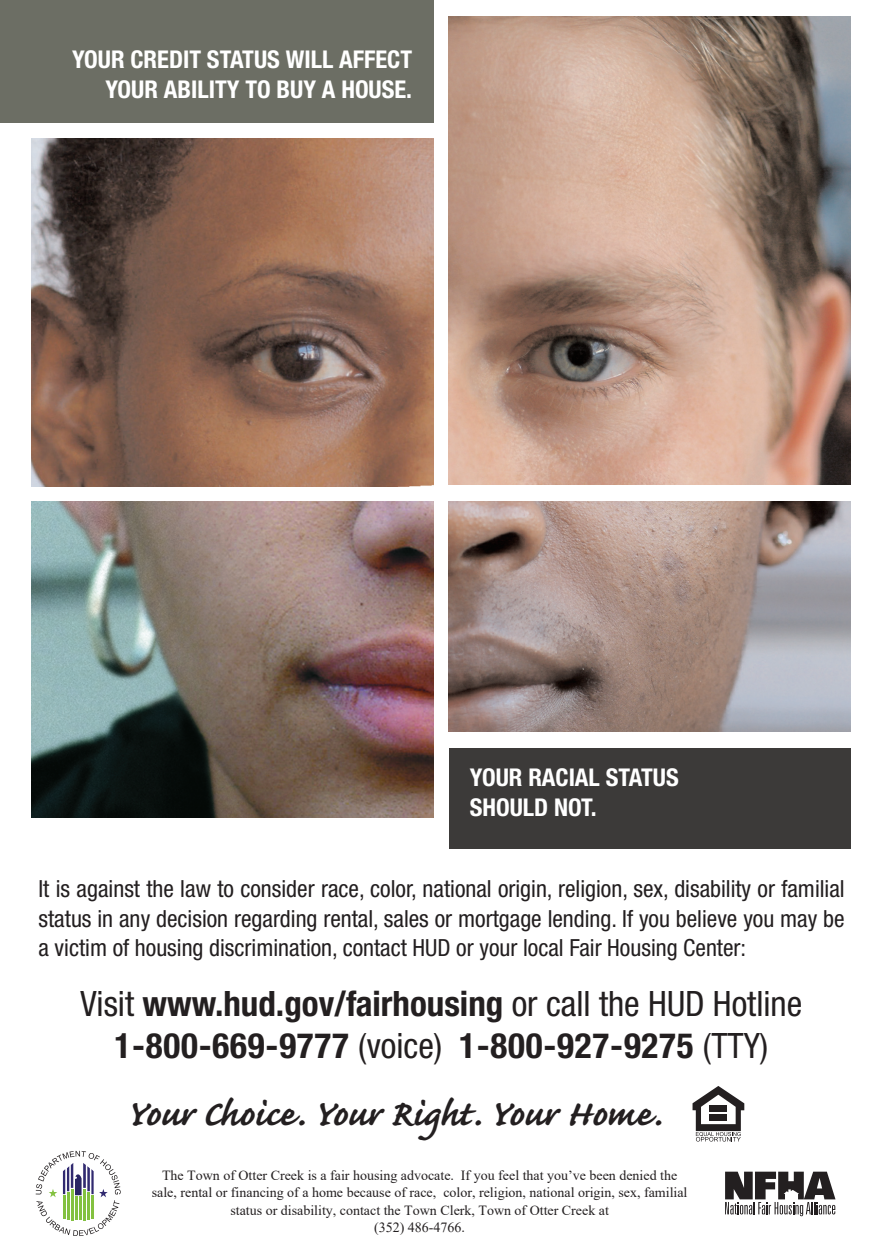
<style>
.page{position:relative;width:882px;height:1260px;background:#fff}
.page>*{position:absolute;margin:0;border:0;box-sizing:border-box;transform-origin:0 0}
.t1{font:700 45.5px "Caflisch Script";letter-spacing:-.01em;color:#231f20}
.t2{font:700 condensed 35px/42px "Helvetica Neue";letter-spacing:.025em;color:#231f20;text-align:center}
.t3{font:700 condensed 24.5px/29.4px "Helvetica Neue";color:#fff;text-align:right}
.t4{font:condensed 23.62px/29.8px "Helvetica Neue";color:#231f20;text-align:justify}
.t5{font:14px/17.5px "Times New Roman";color:#231f20;text-align:center}
.s1{font-weight:400}
</style>
<div class="page">
<div style="left:0;top:0;width:433px;height:123px;background:#6c6e64"></div>
<div style="left:449px;top:748px;width:401px;height:100px;background:#3c3a39"></div>
<img style="left:32px;top:139px;width:401px;height:347px">
<img style="left:32px;top:501px;width:401px;height:316px">
<img style="left:449px;top:16px;width:401px;height:469px">
<img style="left:449px;top:501px;width:401px;height:230px">
<svg style="left:693px;top:1086px;width:51px;height:56px"></svg>
<svg style="left:36px;top:1151px;width:85px;height:85px"></svg>
<svg style="left:725px;top:1172px;width:111px;height:44px"></svg>
<p class="t3" style="left:72px;top:47px;width:342px">YOUR CREDIT STATUS WILL AFFECT<br>YOUR ABILITY TO BUY A HOUSE.</p>
<p class="t3" style="left:470px;top:765px;width:210px;text-align:left">YOUR RACIAL STATUS<br>SHOULD NOT.</p>
<p class="t4" style="left:38px;top:876px;width:808px">It is against the law to consider race, color, national origin, religion, sex, disability or familial status in any decision regarding rental, sales or mortgage lending. If you believe you may be a victim of housing discrimination, contact HUD or your local Fair Housing Center:</p>
<p class="t2" style="left:80px;top:986px;width:723px"><span class="s1">Visit</span> www.hud.gov/fairhousing <span class="s1">or call the HUD Hotline<br></span>1-800-669-9777 <span class="s1">(voice)</span> 1-800-927-9275 <span class="s1">(TTY)</span></p>
<h1 class="t1" style="left:126px;top:1098px;width:537px">Your Choice. Your Right. Your Home.</h1>
<p class="t5" style="left:152px;top:1166px;width:537px">The Town of Otter Creek is a fair housing advocate. If you feel that you’ve been denied the sale, rental or financing of a home because of race, color, religion, national origin, sex, familial status or disability, contact the Town Clerk, Town of Otter Creek at<br>(352) 486-4766.</p>
</div>
